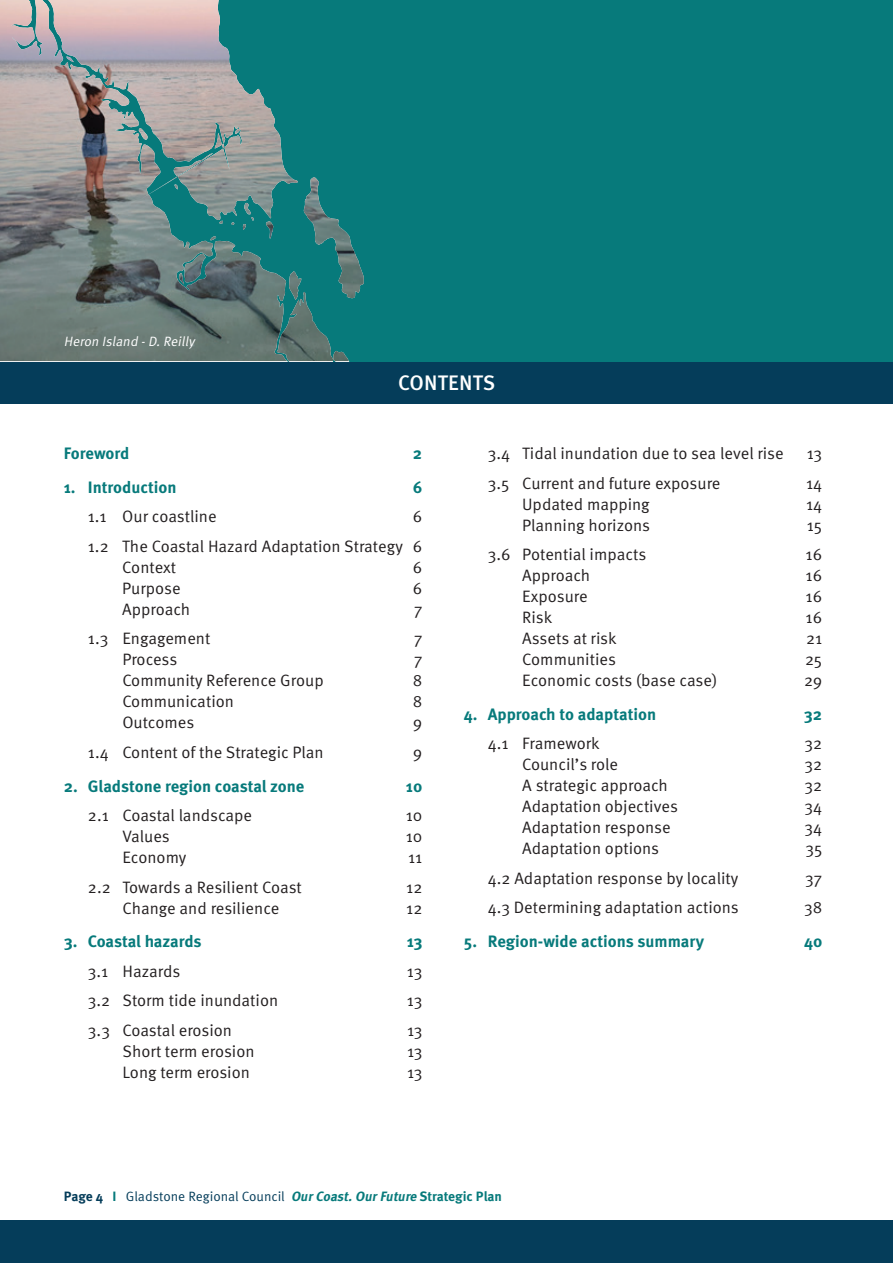
<style>
.page{position:relative;width:893px;height:1263px;background:#fff}
.page>*{position:absolute;margin:0;border:0;box-sizing:border-box;transform-origin:0 0}
.t1{font:500 21px "Meta Pro";letter-spacing:.01em;color:#fff}
.t2{font:16.5px/29.5px "Meta Pro";color:#231f20;text-align:right}
.t3{font:700 16.5px "Meta Pro";color:#077a7b}
.t4{font:13.5px "Meta Pro";letter-spacing:-.005em;color:#053d5a}
.t5{font:italic 13.5px "Meta Pro";color:#fff}
.s1{font-weight:700}
.s2{font-weight:700;color:#077a7b}
.s3{font-weight:700;font-style:italic;color:#077a7b}
</style>
<div class="page">
<div style="left:0;top:361px;width:893px;height:43px;background:#053d5a"></div>
<div style="left:0;top:0;width:893px;height:361px;background:#077a7b"></div>
<svg style="left:0;top:0;width:364px;height:361px"></svg>
<img style="left:48px;top:0;width:191px;height:162px">
<div style="left:0;top:1220px;width:893px;height:43px;background:#053d5a"></div>
<p class="t5" style="left:64px;top:332px;width:135px">Heron Island -D.Reilly</p>
<p class="t1" style="left:398px;top:369px;width:99px">CONTENTS</p>
<p class="t3" style="left:64px;top:443px;width:67px">Foreword</p>
<p class="t3" style="left:413px;top:443px;width:11px">2</p>
<p class="t3" style="left:64px;top:476px;width:114px">1. Introduction</p>
<p class="t3" style="left:413px;top:476px;width:11px">6</p>
<p class="t2" style="left:88px;top:502px;width:130px">1.1 Our coastline</p>
<p class="t2" style="left:88px;top:502px;width:336px">6<br>1.2 The Coastal Hazard Adaptation Strategy 6</p>
<p class="t2" style="left:122px;top:553px;width:55px">Context</p>
<p class="t2" style="left:413px;top:553px;width:11px">6</p>
<p class="t2" style="left:122px;top:574px;width:60px">Purpose</p>
<p class="t2" style="left:413px;top:574px;width:11px">6</p>
<p class="t2" style="left:122px;top:595px;width:69px">Approach</p>
<p class="t2" style="left:414px;top:595px;width:10px">7</p>
<p class="t2" style="left:88px;top:624px;width:124px">1.3 Engagement</p>
<p class="t2" style="left:414px;top:624px;width:10px">7</p>
<p class="t2" style="left:122px;top:645px;width:56px">Process</p>
<p class="t2" style="left:414px;top:645px;width:10px">7</p>
<p class="t2" style="left:122px;top:666px;width:203px">Community Reference Group</p>
<p class="t2" style="left:413px;top:666px;width:11px">8</p>
<p class="t2" style="left:122px;top:687px;width:113px">Communication</p>
<p class="t2" style="left:413px;top:687px;width:11px">8</p>
<p class="t2" style="left:122px;top:708px;width:73px">Outcomes</p>
<p class="t2" style="left:413px;top:708px;width:11px">9</p>
<p class="t2" style="left:88px;top:738px;width:237px">1.4 Content of the Strategic Plan</p>
<p class="t2" style="left:413px;top:738px;width:11px">9</p>
<p class="t3" style="left:64px;top:775px;width:242px">2. Gladstone region coastal zone</p>
<p class="t3" style="left:406px;top:775px;width:18px">10</p>
<p class="t2" style="left:88px;top:801px;width:166px">2.1 Coastal landscape</p>
<p class="t2" style="left:406px;top:801px;width:18px">10</p>
<p class="t2" style="left:122px;top:822px;width:49px">Values</p>
<p class="t2" style="left:406px;top:822px;width:18px">10</p>
<p class="t2" style="left:122px;top:843px;width:66px">Economy</p>
<p class="t2" style="left:408px;top:843px;width:16px">11</p>
<p class="t2" style="left:88px;top:872px;width:215px">2.2 Towards a Resilient Coast</p>
<p class="t2" style="left:406px;top:872px;width:18px">12</p>
<p class="t2" style="left:122px;top:893px;width:158px">Change and resilience</p>
<p class="t2" style="left:406px;top:893px;width:18px">12</p>
<p class="t3" style="left:64px;top:931px;width:139px">3. Coastal hazards</p>
<p class="t3" style="left:407px;top:931px;width:17px">13</p>
<p class="t2" style="left:88px;top:957px;width:94px">3.1 Hazards</p>
<p class="t2" style="left:407px;top:957px;width:17px">13</p>
<p class="t2" style="left:88px;top:986px;width:192px">3.2 Storm tide inundation</p>
<p class="t2" style="left:407px;top:986px;width:17px">13</p>
<p class="t2" style="left:88px;top:1016px;width:146px">3.3 Coastal erosion</p>
<p class="t2" style="left:407px;top:1016px;width:17px">13</p>
<p class="t2" style="left:122px;top:1037px;width:134px">Short term erosion</p>
<p class="t2" style="left:407px;top:1037px;width:17px">13</p>
<p class="t2" style="left:122px;top:1058px;width:129px">Long term erosion</p>
<p class="t2" style="left:407px;top:1058px;width:17px">13</p>
<p class="t2" style="left:488px;top:439px;width:297px">3.4 Tidal inundation due to sea level rise</p>
<p class="t2" style="left:807px;top:439px;width:17px">13</p>
<p class="t2" style="left:488px;top:468px;width:234px">3.5 Current and future exposure</p>
<p class="t2" style="left:806px;top:468px;width:18px">14</p>
<p class="t2" style="left:522px;top:489px;width:129px">Updated mapping</p>
<p class="t2" style="left:806px;top:489px;width:18px">14</p>
<p class="t2" style="left:522px;top:510px;width:129px">Planning horizons</p>
<p class="t2" style="left:807px;top:510px;width:17px">15</p>
<p class="t2" style="left:488px;top:540px;width:160px">3.6 Potential impacts</p>
<p class="t2" style="left:806px;top:540px;width:18px">16</p>
<p class="t2" style="left:522px;top:561px;width:69px">Approach</p>
<p class="t2" style="left:806px;top:561px;width:18px">16</p>
<p class="t2" style="left:522px;top:582px;width:67px">Exposure</p>
<p class="t2" style="left:806px;top:582px;width:18px">16</p>
<p class="t2" style="left:522px;top:603px;width:31px">Risk</p>
<p class="t2" style="left:806px;top:603px;width:18px">16</p>
<p class="t2" style="left:522px;top:624px;width:96px">Assets at risk</p>
<p class="t2" style="left:806px;top:624px;width:18px">21</p>
<p class="t2" style="left:522px;top:645px;width:95px">Communities</p>
<p class="t2" style="left:805px;top:645px;width:19px">25</p>
<p class="t2" style="left:522px;top:666px;width:197px">Economic costs (base case)</p>
<p class="t2" style="left:804px;top:666px;width:20px">29</p>
<p class="t3" style="left:464px;top:704px;width:194px">4. Approach to adaptation</p>
<p class="t3" style="left:804px;top:704px;width:20px">32</p>
<p class="t2" style="left:488px;top:729px;width:113px">4.1 Framework</p>
<p class="t2" style="left:804px;top:729px;width:19px">32</p>
<p class="t2" style="left:522px;top:750px;width:97px">Council’s role</p>
<p class="t2" style="left:804px;top:750px;width:19px">32</p>
<p class="t2" style="left:522px;top:771px;width:147px">A strategic approach</p>
<p class="t2" style="left:804px;top:771px;width:19px">32</p>
<p class="t2" style="left:522px;top:792px;width:157px">Adaptation objectives</p>
<p class="t2" style="left:805px;top:792px;width:19px">34</p>
<p class="t2" style="left:522px;top:813px;width:150px">Adaptation response</p>
<p class="t2" style="left:805px;top:813px;width:19px">34</p>
<p class="t2" style="left:522px;top:834px;width:138px">Adaptation options</p>
<p class="t2" style="left:805px;top:834px;width:18px">35</p>
<p class="t2" style="left:488px;top:864px;width:252px">4.2 Adaptation response by locality</p>
<p class="t2" style="left:805px;top:864px;width:19px">37</p>
<p class="t2" style="left:488px;top:893px;width:253px">4.3 Determining adaptation actions</p>
<p class="t2" style="left:804px;top:893px;width:20px">38</p>
<p class="t3" style="left:464px;top:931px;width:242px">5. Region-wide actions summary</p>
<p class="t3" style="left:804px;top:931px;width:20px">40</p>
<p class="t4" style="left:64px;top:1188px;width:440px"><span class="s1">Page 4</span> <span class="s2">I</span> Gladstone Regional Council <span class="s3">OurCoast.OurFuture</span> <span class="s2">Strategic Plan</span></p>
</div>
